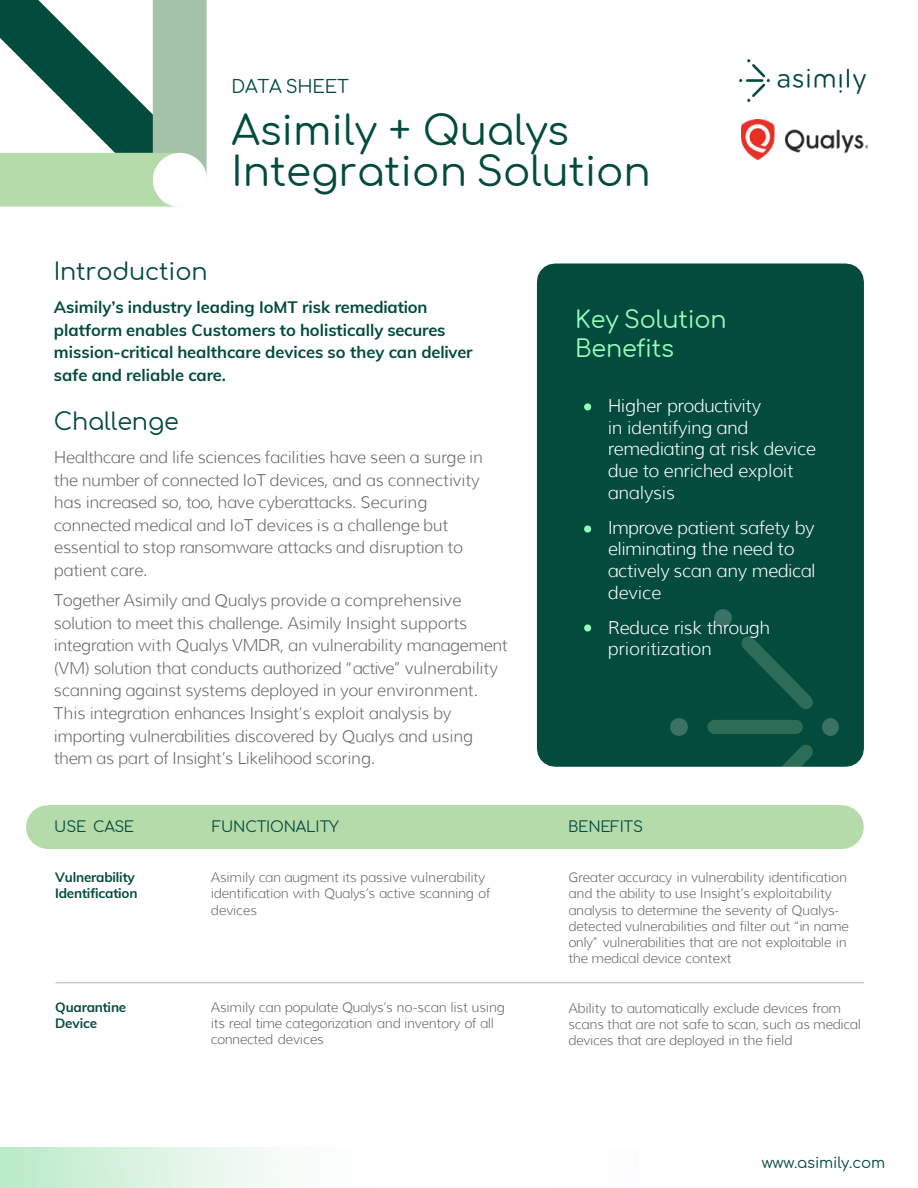
<style>
.page{position:relative;width:918px;height:1188px;background:#fff}
.page>*{position:absolute;margin:0;border:0;box-sizing:border-box;transform-origin:0 0}
.t1{font:40.5px/40.5px "Comfortaa";color:#034b3d}
.t2{font:24px "Comfortaa";letter-spacing:-.01em;color:#044a3f}
.t3{font:24px "Comfortaa";letter-spacing:-.01em;color:#94ffba}
.t4{font:300 18px/21.6px "Muli";letter-spacing:-.02em;color:#fff}
.t5{font:18px "Comfortaa";letter-spacing:-.01em;color:#044a3f}
.t6{font:300 16.5px/22.6px "Muli";letter-spacing:-.025em;color:#666b67}
.t7{font:700 16.5px/22.6px "Muli";color:#034b3d}
.t8{font:15px "Comfortaa";letter-spacing:-.015em;color:#044a3f}
.t9{font:15px "Comfortaa";letter-spacing:-.015em;color:#034b3d}
.t10{font:300 13.5px/16.2px "Muli";letter-spacing:-.025em;color:#666b67}
.t11{font:700 13.5px/16px "Muli";letter-spacing:-.015em;color:#034b3d}
</style>
<div class="page">
<div style="left:537px;top:264px;width:327px;height:481px;background:#034b3d"></div>
<svg style="left:0;top:0;width:207px;height:207px"></svg>
<svg style="left:707px;top:720px;width:96px;height:14px"></svg>
<svg style="left:741px;top:636px;width:72px;height:73px;background:#0d5343"></svg>
<img style="left:715px;top:609px;width:16px;height:17px">
<img style="left:671px;top:719px;width:16px;height:16px">
<img style="left:822px;top:719px;width:16px;height:16px">
<hr style="left:55px;top:982px;width:809px;height:1px;background:#a3c2a6">
<svg style="left:26px;top:745px;width:838px;height:104px"></svg>
<svg style="left:584px;top:624px;width:7px;height:8px"></svg>
<svg style="left:584px;top:525px;width:7px;height:8px"></svg>
<svg style="left:584px;top:403px;width:7px;height:8px"></svg>
<img style="left:741px;top:120px;width:127px;height:40px">
<img style="left:739px;top:59px;width:128px;height:44px">
<p class="t5" style="left:231px;top:70px;width:119px">DATA SHEET</p>
<h1 class="t1" style="left:231px;top:105px;width:421px">Asimily + Qualys<br>Integration Solution</h1>
<p class="t2" style="left:54px;top:249px;width:156px">Introduction</p>
<p class="t7" style="left:54px;top:295px;width:420px">Asimily’s industry leading IoMT risk remediation platform enables Customers to holistically secures mission-critical healthcare devices so they can deliver safe and reliable care.</p>
<p class="t3" style="left:575px;top:298px;width:153px">Key Solution</p>
<p class="t3" style="left:575px;top:327px;width:101px">Benefits</p>
<p class="t2" style="left:54px;top:399px;width:127px">Challenge</p>
<p class="t6" style="left:54px;top:446px;width:431px">Healthcare and life sciences facilities have seen a surge in the number of connected IoT devices, and as connectivity has increased so, too, have cyberattacks. Securing connected medical and IoT devices is a challenge but essential to stop ransomware attacks and disruption to patient care.</p>
<p class="t6" style="left:54px;top:589px;width:455px">Together Asimily and Qualys provide a comprehensive solution to meet this challenge. Asimily Insight supports integration with Qualys VMDR, an vulnerability management (VM) solution that conducts authorized “active” vulnerability scanning against systems deployed in your environment.</p>
<p class="t6" style="left:54px;top:702px;width:421px">This integration enhances Insight’s exploit analysis by importing vulnerabilities discovered by Qualys and using them as part of Insight’s Likelihood scoring.</p>
<p class="t4" style="left:608px;top:395px;width:155px">Higher productivity in identifying and</p>
<p class="t4" style="left:608px;top:438px;width:210px">remediating at risk device due to enriched exploit analysis</p>
<p class="t4" style="left:608px;top:517px;width:210px">Improve patient safety by eliminating the need to actively scan any medical device</p>
<p class="t4" style="left:608px;top:617px;width:164px">Reduce risk through prioritization</p>
<p class="t8" style="left:54px;top:813px;width:82px">USE CASE</p>
<p class="t8" style="left:212px;top:813px;width:128px">FUNCTIONALITY</p>
<p class="t8" style="left:568px;top:813px;width:77px">BENEFITS</p>
<p class="t11" style="left:55px;top:869px;width:81px">Vulnerability</p>
<p class="t11" style="left:55px;top:885px;width:84px">Identification</p>
<p class="t11" style="left:55px;top:999px;width:73px">Quarantine<br>Device</p>
<p class="t10" style="left:211px;top:869px;width:281px">Asimily can augment its passive vulnerability identification with Qualys’s active scanning of devices</p>
<p class="t10" style="left:211px;top:999px;width:296px">Asimily can populate Qualys’s no-scan list using its real time categorization and inventory of all connected devices</p>
<p class="t10" style="left:568px;top:869px;width:282px">Greater accuracy in vulnerability identification and the ability to use Insight’s exploitability analysis to determine the severity of Qualys&shy;detected vulnerabilities and filter out “in name only” vulnerabilities that are not exploitable in the medical device context</p>
<p class="t10" style="left:568px;top:1000px;width:294px">Ability to automatically exclude devices from scans that are not safe to scan, such as medical devices that are deployed in the field</p>
<p class="t9" style="left:762px;top:1149px;width:125px">www.asimily.com</p>
</div>
